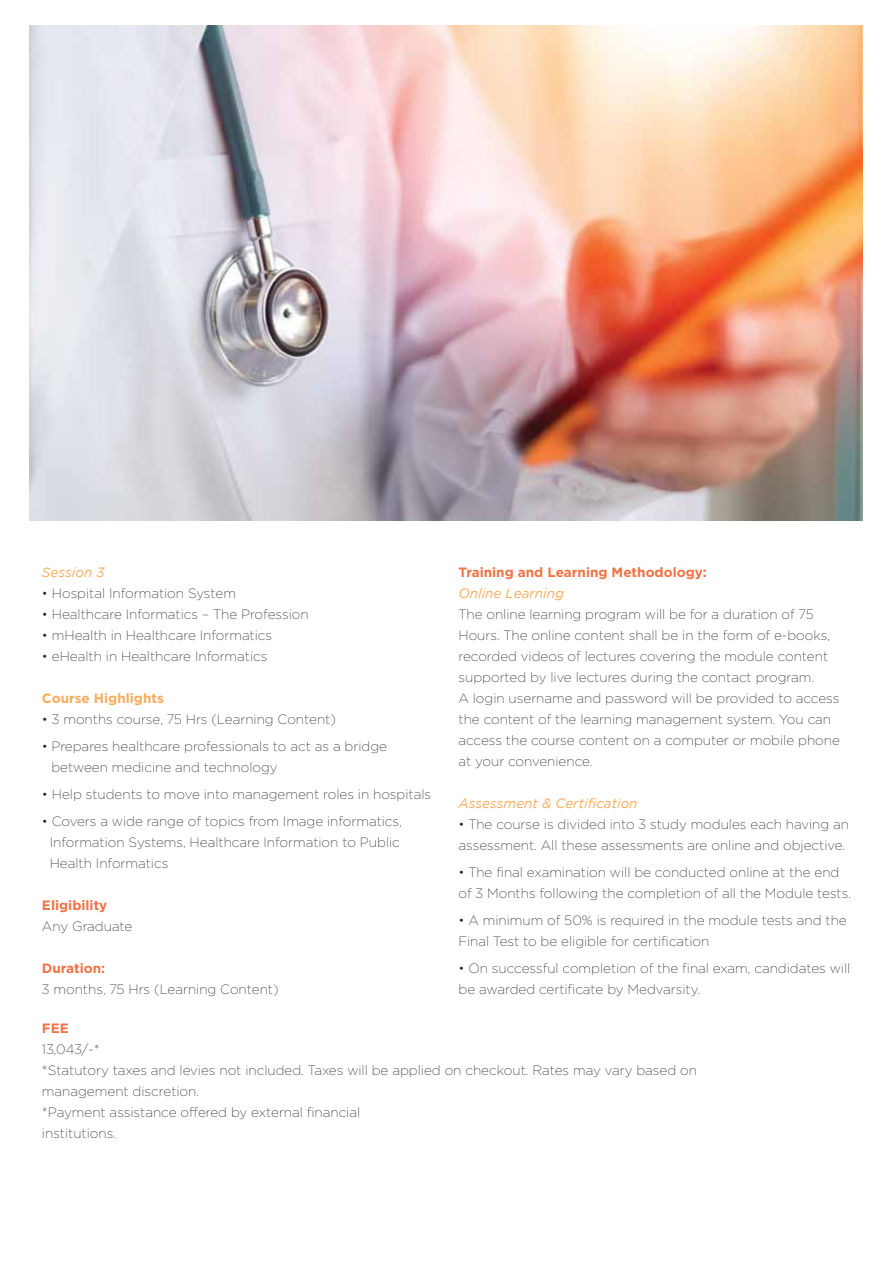
<style>
.page{position:relative;width:893px;height:1263px;background:#fff}
.page>*{position:absolute;margin:0;border:0;box-sizing:border-box;transform-origin:0 0}
.t1{font:200 13.5px/21px "Gotham";color:#282828}
.t2{font:700 13.5px "Gotham";color:#f17244}
.t3{font:italic 13.5px "Gotham";color:#f8ac5b}
.t4{font:700 13.5px "Gotham";color:#f8ac5b}
</style>
<div class="page">
<img style="left:30px;top:25px;width:833px;height:495px">
<p class="t2" style="left:458px;top:563px;width:250px">Training and Learning Methodology:</p>
<p class="t3" style="left:458px;top:585px;width:107px">Online Learning</p>
<p class="t1" style="left:458px;top:603px;width:383px">The online learning program will be for a duration of 75<br>Hours. The online content shall be in the form of e-books, recorded videos of lectures covering the module content supported by live lectures during the contact program.<br>A login username and password will be provided to access the content of the learning management system. You can access the course content on a computer or mobile phone at your convenience.</p>
<p class="t3" style="left:458px;top:795px;width:181px">Assessment &amp; Certification</p>
<p class="t1" style="left:458px;top:813px;width:392px">• The course is divided into 3 study modules each having an assessment. All these assessments are online and objective.</p>
<p class="t1" style="left:458px;top:861px;width:394px">• The final examination will be conducted online at the end of 3 Months following the completion of all the Module tests.</p>
<p class="t1" style="left:458px;top:909px;width:390px">• A minimum of 50% is required in the module tests and the<br>Final Test to be eligible for certification</p>
<p class="t1" style="left:458px;top:957px;width:393px">• On successful completion of the final exam, candidates will be awarded certificate by Medvarsity.</p>
<p class="t3" style="left:42px;top:565px;width:64px">Session 3</p>
<p class="t1" style="left:42px;top:582px;width:195px">• Hospital Information System</p>
<p class="t1" style="left:42px;top:603px;width:268px">• Healthcare Informatics – The Profession</p>
<p class="t1" style="left:42px;top:624px;width:232px">• mHealth in Healthcare Informatics</p>
<p class="t1" style="left:42px;top:645px;width:227px">• eHealth in Healthcare Informatics</p>
<p class="t4" style="left:42px;top:689px;width:123px">Course Highlights</p>
<p class="t1" style="left:42px;top:708px;width:295px">• 3 months course, 75 Hrs (Learning Content)</p>
<p class="t1" style="left:51px;top:735px;width:337px;text-indent:-9px">• Prepares healthcare professionals to act as a bridge between medicine and technology</p>
<p class="t1" style="left:42px;top:783px;width:391px">• Help students to move into management roles in hospitals</p>
<p class="t1" style="left:50px;top:810px;width:354px;text-indent:-8px">• Covers a wide range of topics from Image informatics,<br>Information Systems, Healthcare Information to Public<br>Health Informatics</p>
<p class="t2" style="left:42px;top:896px;width:67px">Eligibility</p>
<p class="t1" style="left:42px;top:915px;width:92px">Any Graduate</p>
<p class="t2" style="left:42px;top:959px;width:65px">Duration:</p>
<p class="t1" style="left:42px;top:978px;width:238px">3 months, 75 Hrs (Learning Content)</p>
<p class="t2" style="left:42px;top:1019px;width:28px">FEE</p>
<p class="t1" style="left:42px;top:1039px;width:657px">13,043/-*<br>*Statutory taxes and levies not included. Taxes will be applied on checkout. Rates may vary based on management discretion.<br>*Payment assistance offered by external financial<br>institutions.</p>
</div>
